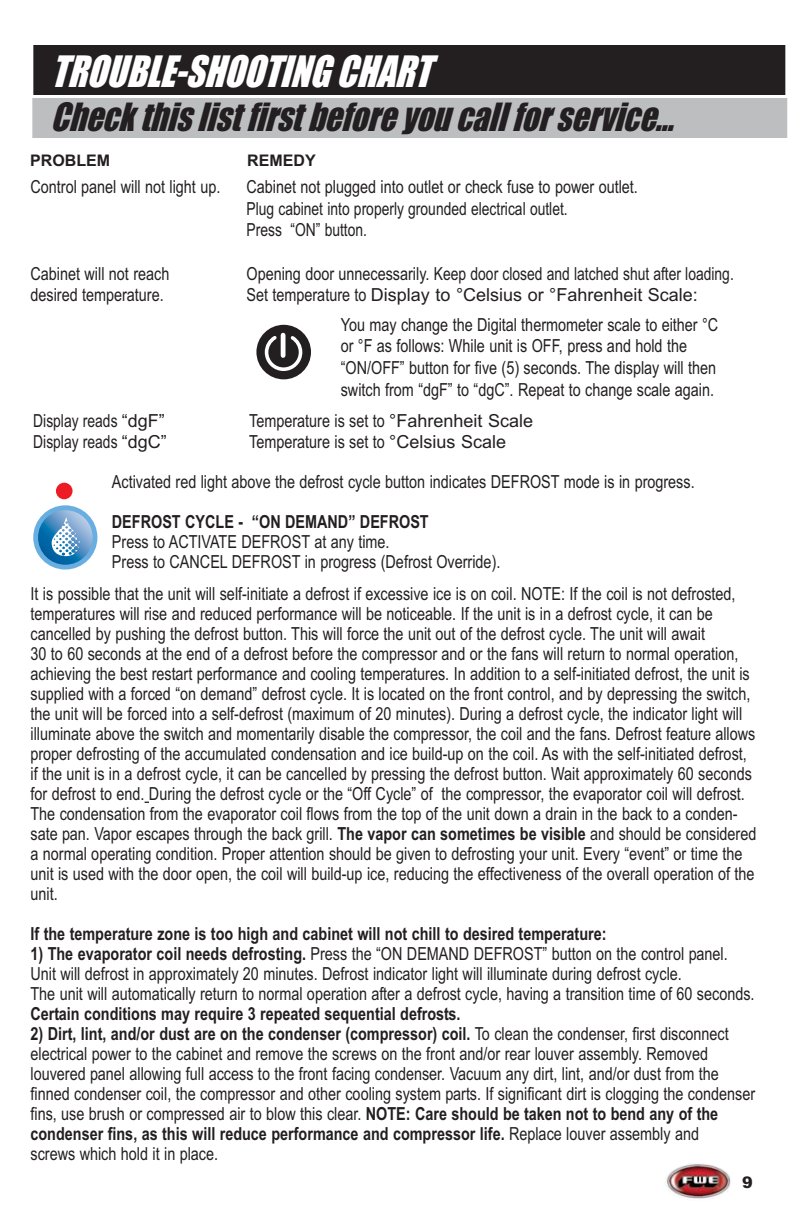
<style>
.page{position:relative;width:792px;height:1224px;background:#fff}
.page>*{position:absolute;margin:0;border:0;box-sizing:border-box;transform-origin:0 0}
.t1{font:italic 40px "Impact";color:#fff;scale:.9 1}
.t2{font:italic 36px "Impact";color:#231f20;scale:.9 1}
.t3{font:18px/20px "Arial";color:#231f20;scale:.8 1}
.t4{font:700 18px "Arial";color:#231f20;scale:.8 1}
.t5{font:18px "Arial";color:#231f20;scale:.77 1}
.t6{font:700 16px "Arial";color:#231f20}
.t7{font:900 16px "Arial";color:#231f20}
.s1{font-weight:700}
</style>
<div class="page">
<div style="left:33px;top:45px;width:752px;height:50px;background:#231f20"></div>
<div style="left:32px;top:98px;width:755px;height:40px;background:#bcbec0"></div>
<svg style="left:252px;top:320px;width:64px;height:64px"></svg>
<svg style="left:263px;top:333px;width:41px;height:40px"></svg>
<div style="left:56px;top:483px;width:17px;height:16px;background:#ed1c24;border-radius:50%"></div>
<svg style="left:36px;top:508px;width:59px;height:59px"></svg>
<div style="left:33px;top:505px;width:64px;height:65px;border:5px solid #68aee0;border-radius:50%"></div>
<svg style="left:52px;top:517px;width:28px;height:39px"></svg>
<img style="left:664px;top:1163px;width:69px;height:38px;border-radius:50%">
<h1 class="t1" style="left:51px;top:58px;width:424px">TROUBLE-SHOOTING CHART</h1>
<h2 class="t2" style="left:50px;top:106px;width:702px">Check this list first before you callforservice...</h2>
<p class="t6" style="left:30px;top:155px;width:81px">PROBLEM</p>
<p class="t6" style="left:247px;top:155px;width:70px">REMEDY</p>
<p class="t3" style="left:31px;top:179px;width:239px">Control panel will not light up.</p>
<p class="t3" style="left:246px;top:178px;width:491px;line-height:21.6px">Cabinet not plugged into outlet or check fuse to power outlet.<br>Plug cabinet into properly grounded electrical outlet.<br>Press “ON” button.</p>
<p class="t3" style="left:31px;top:265px;width:175px">Cabinet will not reach</p>
<p class="t3" style="left:246px;top:265px;width:611px">Opening door unnecessarily. Keep door closed and latched shut after loading.</p>
<p class="t3" style="left:31px;top:287px;width:168px">desired temperature.</p>
<p class="t3" style="left:341px;top:282px;width:473px;line-height:29.8px;text-indent:-94px">Set temperature to Display to °Celsius or °Fahrenheit Scale:<br>You may change the Digital thermometer scale to either °C</p>
<p class="t3" style="left:341px;top:337px;width:471px;line-height:21.6px">or °F as follows: While unit is OFF, press and hold the “ON/OFF” button for five (5) seconds. The display will then switch from “dgF” to “dgC”. Repeat to change scale again.</p>
<p class="t5" style="left:33px;top:414px;width:172px">Display reads “dgF”</p>
<p class="t3" style="left:249px;top:412px;width:356px">Temperature is set to °Fahrenheit Scale</p>
<p class="t5" style="left:33px;top:436px;width:175px">Display reads “dgC”</p>
<p class="t3" style="left:249px;top:434px;width:322px">Temperature is set to °Celsius Scale</p>
<p class="t3" style="left:112px;top:474px;width:730px">Activated red light above the defrost cycle button indicates DEFROST mode is in progress.</p>
<p class="t4" style="left:112px;top:515px;width:398px">DEFROST CYCLE - “ON DEMAND” DEFROST</p>
<p class="t3" style="left:112px;top:534px;width:487px">Press to ACTIVATE DEFROST at any time.<br>Press to CANCEL DEFROST in progress (Defrost Override).</p>
<p class="t3" style="left:31px;top:586px;width:909px">It is possible that the unit will self-initiate a defrost if excessive ice is on coil. NOTE: If the coil is not defrosted, temperatures will rise and reduced performance will be noticeable. If the unit is in a defrost cycle, it can be cancelled by pushing the defrost button. This will force the unit out of the defrost cycle. The unit will await<br>30 to 60 seconds at the end of a defrost before the compressor and or the fans will return to normal operation, achieving the best restart performance and cooling temperatures. In addition to a self-initiated defrost, the unit is supplied with a forced “on demand” defrost cycle. It is located on the front control, and by depressing the switch, the unit will be forced into a self-defrost (maximum of 20 minutes). During a defrost cycle, the indicator light will illuminate above the switch and momentarily disable the compressor, the coil and the fans. Defrost feature allows proper defrosting of the accumulated condensation and ice build-up on the coil. As with the self-initiated defrost, if the unit is in a defrost cycle, it can be cancelled by pressing the defrost button. Wait approximately 60 seconds for defrost to end. During the defrost cycle or the “Off Cycle” of the compressor, the evaporator coil will defrost.<br>The condensation from the evaporator coil flows from the top of the unit down a drain in the back to a conden&shy;sate pan. Vapor escapes through the back grill. <span class="s1">The vapor can sometimes be visible</span> and should be considered a normal operating condition. Proper attention should be given to defrosting your unit. Every “event” or time the unit is used with the door open, the coil will build-up ice, reducing the effectiveness of the overall operation of the unit.</p>
<p class="t4" style="left:31px;top:927px;width:722px">If the temperature zone is too high and cabinet will not chill to desired temperature:</p>
<p class="t3" style="left:31px;top:946px;width:907px"><span class="s1">1) The evaporator coil needs defrosting.</span> Press the “ON DEMAND DEFROST” button on the control panel.<br>Unit will defrost in approximately 20 minutes. Defrost indicator light will illuminate during defrost cycle.<br>The unit will automatically return to normal operation after a defrost cycle, having a transition time of 60 seconds.</p>
<p class="t4" style="left:31px;top:1007px;width:539px">Certain conditions may require 3 repeated sequential defrosts.</p>
<p class="t3" style="left:31px;top:1026px;width:907px"><span class="s1">2) Dirt, lint, and/or dust are on the condenser (compressor) coil.</span> To clean the condenser, first disconnect electrical power to the cabinet and remove the screws on the front and/or rear louver assembly. Removed louvered panel allowing full access to the front facing condenser. Vacuum any dirt, lint, and/or dust from the finned condenser coil, the compressor and other cooling system parts. If significant dirt is clogging the condenser fins, use brush or compressed air to blow this clear. <span class="s1">NOTE: Care should be taken not to bend any of the condenser fins, as this will reduce performance and compressor life.</span> Replace louver assembly and<br>screws which hold it in place.</p>
<p class="t7" style="left:742px;top:1173px;width:12px">9</p>
</div>
